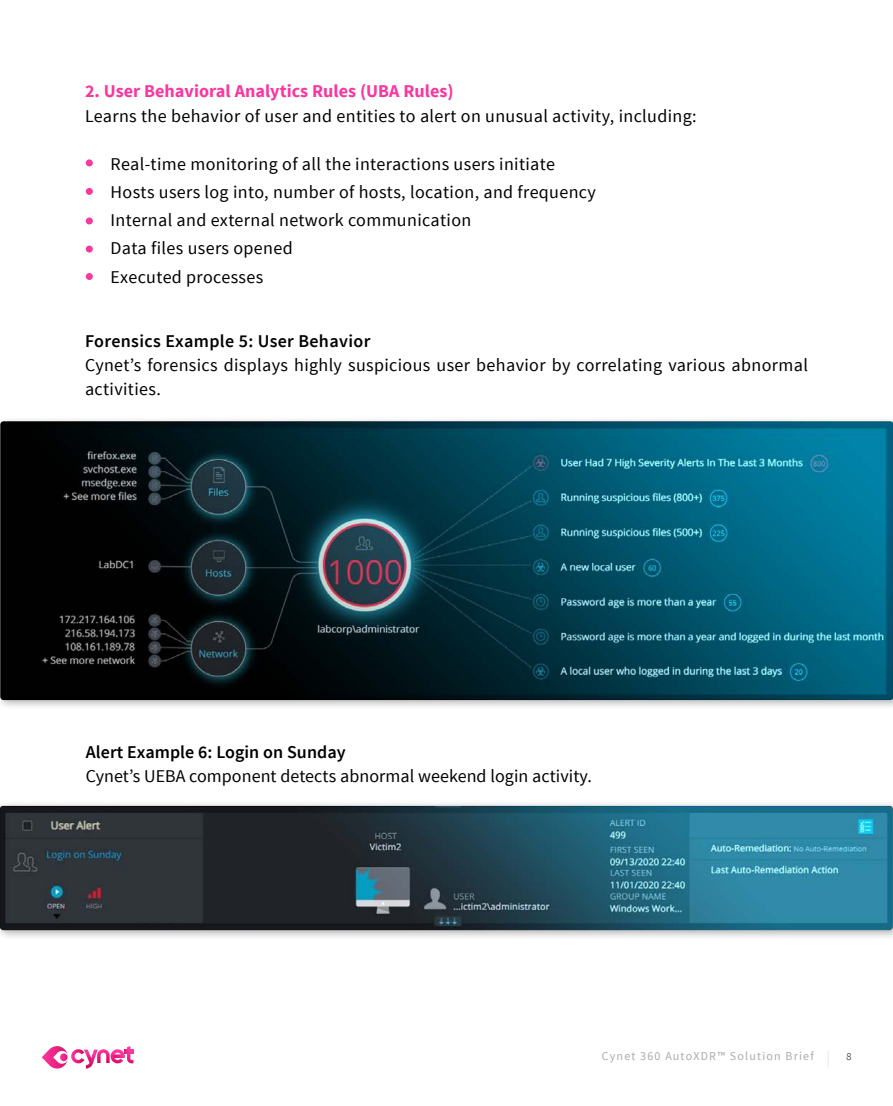
<style>
.page{position:relative;width:893px;height:1106px;background:#fff}
.page>*{position:absolute;margin:0;border:0;box-sizing:border-box;transform-origin:0 0}
.text{font:18px/24px "Source Sans Pro";letter-spacing:.02em;color:#000}
.text-2{font:600 18px "Source Sans Pro";letter-spacing:.01em;color:#000}
.text-3{font:700 18px "Source Sans Pro";letter-spacing:.005em;color:#f9379f}
.t1{font:12px "Source Sans Pro";letter-spacing:.1em;color:#a7aaaf}
.t2{font:300 10.5px "Source Sans Pro";color:#000}
</style>
<div class="page">
<div style="left:86px;top:159px;width:7px;height:7px;background:#f9379f;border-radius:50%"></div>
<div style="left:86px;top:188px;width:7px;height:7px;background:#f9379f;border-radius:50%"></div>
<div style="left:86px;top:217px;width:7px;height:7px;background:#f9379f;border-radius:50%"></div>
<div style="left:86px;top:245px;width:7px;height:7px;background:#f9379f;border-radius:50%"></div>
<div style="left:86px;top:273px;width:7px;height:7px;background:#f9379f;border-radius:50%"></div>
<img style="left:0;top:420px;width:893px;height:287px">
<img style="left:0;top:803px;width:893px;height:134px">
<svg style="left:42px;top:1046px;width:91px;height:23px"></svg>
<svg style="left:828px;top:1051px;width:1px;height:17px"></svg>
<p class="text-3" style="left:85px;top:80px;width:370px">2. User Behavioral Analytics Rules (UBA Rules(</p>
<p class="text" style="left:85px;top:104px;width:613px">Learns the behavior of user and entities to alert on unusual activity, including:</p>
<p class="text" style="left:111px;top:152px;width:446px">Real-time monitoring of all the interactions users initiate</p>
<p class="text" style="left:111px;top:180px;width:487px">Hosts users log into, number of hosts, location, and frequency</p>
<p class="text" style="left:111px;top:208px;width:362px">Internal and external network communication</p>
<p class="text" style="left:111px;top:237px;width:184px">Data files users opened</p>
<p class="text" style="left:111px;top:265px;width:154px">Executed processes</p>
<p class="text-2" style="left:85px;top:330px;width:287px">Forensics Example 5: User Behavior</p>
<p class="text" style="left:85px;top:354px;width:724px">Cynet s’ forensics displays highly suspicious user behavior by correlating various abnormal activities.</p>
<p class="text-2" style="left:86px;top:740px;width:261px">Alert Example 6: Login on Sunday</p>
<p class="text" style="left:86px;top:764px;width:508px">Cynet s’ UEBA component detects abnormal weekend login activity.</p>
<p class="t1" style="left:602px;top:1048px;width:214px">Cynet 360 AutoXDR™ Solution Brief</p>
<p class="t2" style="left:846px;top:1049px;width:7px">8</p>
</div>
